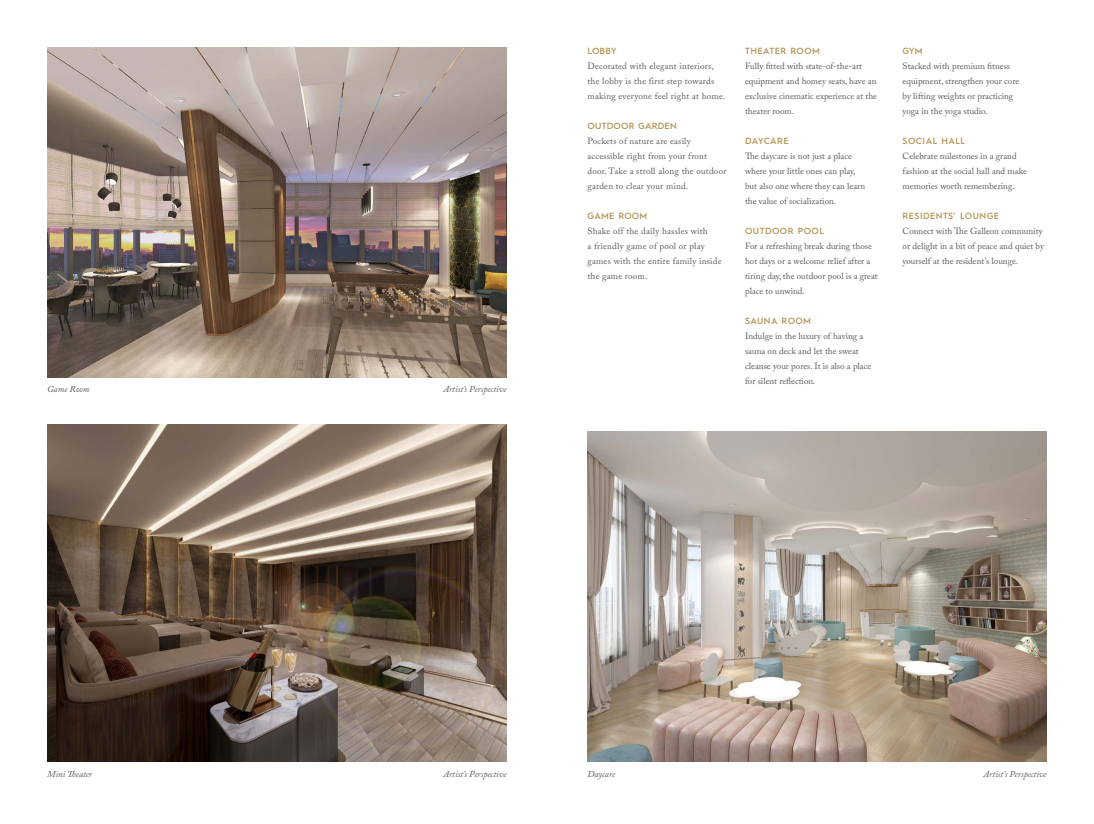
<style>
.page{position:relative;width:1094px;height:824px;background:#fff}
.page>*{position:absolute;margin:0;border:0;box-sizing:border-box;transform-origin:0 0}
.t1{font:9px/15px "Adobe Caslon Pro";color:#57585a}
.t2{font:9px/15px "Adobe Caslon Pro";letter-spacing:.025em;color:#57585a}
.t3{font:italic 9px "Adobe Caslon Pro";color:#57585a}
.t4{font:600 9px "Hurme Geometric Sans 1";letter-spacing:.05em;color:#b5995c}
.t5{font:600 9px "Hurme Geometric Sans 1";letter-spacing:.025em;color:#b5995c}
.t6{font:600 9px "Hurme Geometric Sans 1";letter-spacing:.02em;color:#b5995c}
</style>
<div class="page">
<img style="left:587px;top:431px;width:459px;height:330px">
<img style="left:47px;top:47px;width:459px;height:330px">
<img style="left:47px;top:424px;width:459px;height:337px">
<p class="t3" style="left:47px;top:384px;width:44px">Game Room</p>
<p class="t3" style="left:443px;top:384px;width:65px">Artist’s Perspective</p>
<p class="t4" style="left:587px;top:45px;width:31px">LOBBY</p>
<p class="t2" style="left:587px;top:59px;width:128px">Decorated with elegant interiors,</p>
<p class="t2" style="left:587px;top:74px;width:139px">the lobby is the first step towards making everyone feel right at home.</p>
<p class="t5" style="left:587px;top:120px;width:91px">OUTDOOR GARDEN</p>
<p class="t2" style="left:587px;top:134px;width:105px">Pockets of nature are easily</p>
<p class="t2" style="left:587px;top:149px;width:140px">accessible right from your front door. Take a stroll along the outdoor garden to clear your mind.</p>
<p class="t5" style="left:587px;top:210px;width:61px">GAME ROOM</p>
<p class="t2" style="left:587px;top:224px;width:122px">Shake off the daily hassles with</p>
<p class="t2" style="left:587px;top:239px;width:119px">a friendly game of pool or play</p>
<p class="t2" style="left:587px;top:254px;width:136px">games with the entire family inside the game room.</p>
<p class="t4" style="left:745px;top:45px;width:76px">THEATER ROOM</p>
<p class="t1" style="left:745px;top:59px;width:133px">Fully fitted with state-of-the-art equipment and homey seats, have an exclusive cinematic experience at the theater room.</p>
<p class="t6" style="left:745px;top:135px;width:45px">DAYCARE</p>
<p class="t1" style="left:745px;top:149px;width:108px">The daycare is not just a place</p>
<p class="t1" style="left:745px;top:164px;width:112px">where your little ones can play,</p>
<p class="t1" style="left:745px;top:179px;width:122px">but also one where they can learn</p>
<p class="t1" style="left:745px;top:194px;width:93px">the value of socialization.</p>
<p class="t4" style="left:745px;top:225px;width:80px">OUTDOOR POOL</p>
<p class="t1" style="left:745px;top:239px;width:128px">For a refreshing break during those</p>
<p class="t1" style="left:745px;top:254px;width:134px">hot days or a welcome relief after a tiring day, the outdoor pool is a great place to unwind.</p>
<p class="t4" style="left:745px;top:315px;width:68px">SAUNA ROOM</p>
<p class="t1" style="left:745px;top:329px;width:120px">Indulge in the luxury of having a</p>
<p class="t1" style="left:745px;top:344px;width:115px">sauna on deck and let the sweat</p>
<p class="t1" style="left:745px;top:359px;width:128px">cleanse your pores. It is also a place</p>
<p class="t1" style="left:745px;top:374px;width:72px">for silent reflection.</p>
<p class="t4" style="left:902px;top:45px;width:22px">GYM</p>
<p class="t1" style="left:902px;top:59px;width:118px">Stacked with premium fitness equipment, strengthen your core</p>
<p class="t1" style="left:902px;top:89px;width:112px">by lifting weights or practicing</p>
<p class="t1" style="left:902px;top:104px;width:87px">yoga in the yoga studio.</p>
<p class="t4" style="left:902px;top:135px;width:64px">SOCIAL HALL</p>
<p class="t1" style="left:902px;top:149px;width:115px">Celebrate milestones in a grand</p>
<p class="t1" style="left:902px;top:164px;width:126px">fashion at the social hall and make memories worth remembering.</p>
<p class="t4" style="left:902px;top:210px;width:98px">RESIDENTS’ LOUNGE</p>
<p class="t1" style="left:902px;top:224px;width:143px">Connect with The Galleon community or delight in a bit of peace and quiet by yourself at the resident’s lounge.</p>
<p class="t3" style="left:47px;top:768px;width:46px">Mini Theater</p>
<p class="t3" style="left:443px;top:768px;width:65px">Artist’s Perspective</p>
<p class="t3" style="left:587px;top:768px;width:29px">Daycare</p>
<p class="t3" style="left:983px;top:768px;width:65px">Artist’s Perspective</p>
</div>
